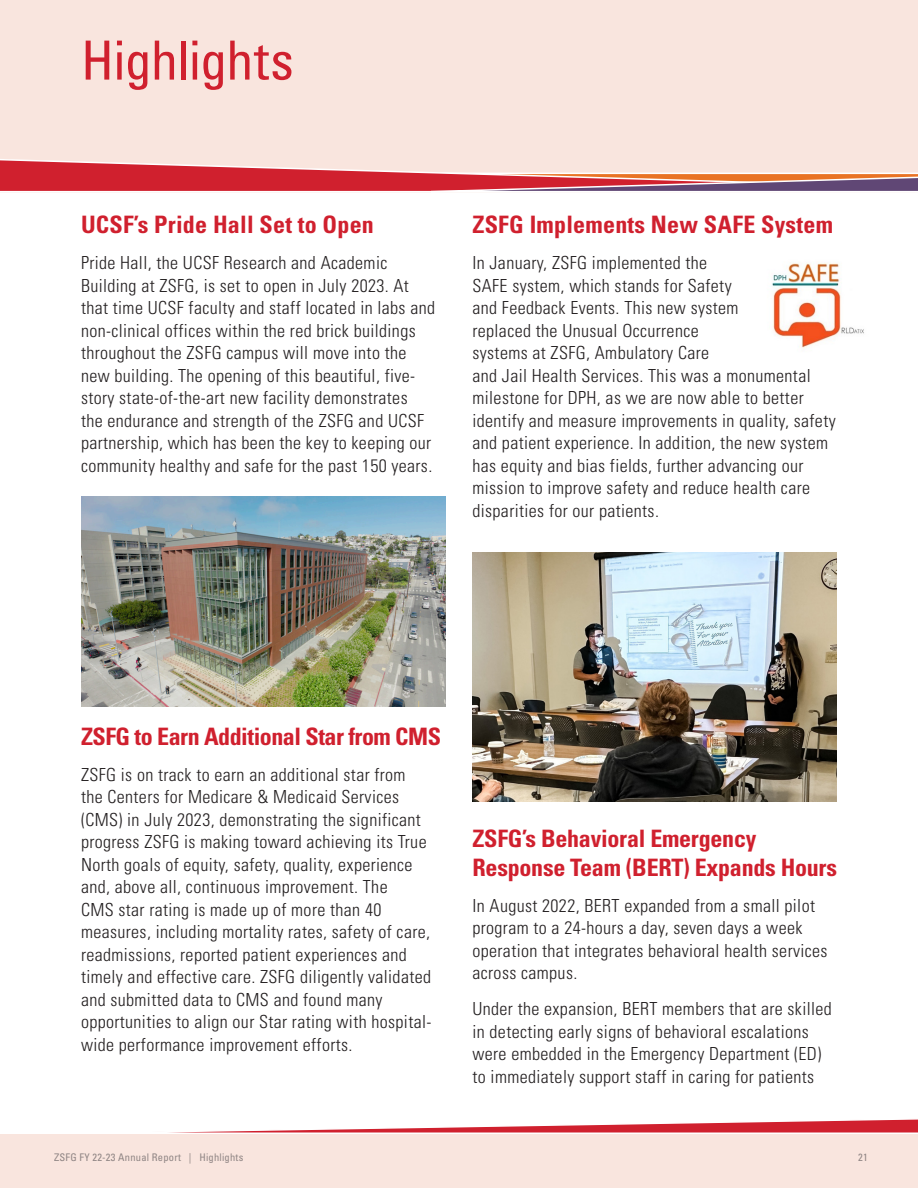
<style>
.page{position:relative;width:918px;height:1188px;background:#fff}
.page>*{position:absolute;margin:0;border:0;box-sizing:border-box;transform-origin:0 0}
.t1{font:condensed 54px "Univers LT Std";letter-spacing:-.01em;color:#d0202e}
.t2{font:700 condensed 24px/28.8px "Univers LT Std";letter-spacing:-.01em;color:#d0202e}
.t3{font:700 condensed 24px "Univers LT Std";letter-spacing:.01em;color:#d0202e}
.t4{font:300 condensed 18px/22.5px "Univers LT Std";letter-spacing:.02em;color:#231f20}
.t5{font:condensed 10.5px "Univers LT Std";letter-spacing:.02em;color:#939598}
</style>
<div class="page">
<div style="left:0;top:1134px;width:918px;height:54px;background:#f9e5de"></div>
<div style="left:0;top:0;width:918px;height:192px;background:#f9e5de"></div>
<svg style="left:169px;top:1119px;width:749px;height:14px"></svg>
<svg style="left:0;top:159px;width:918px;height:34px"></svg>
<img style="left:81px;top:497px;width:365px;height:209px">
<img style="left:472px;top:552px;width:365px;height:250px">
<img style="left:772px;top:263px;width:92px;height:86px">
<h1 class="t1" style="left:81px;top:26px;width:215px">Highlights</h1>
<h3 class="t3" style="left:81px;top:210px;width:294px">UCSF’s Pride Hall Set to Open</h3>
<p class="t4" style="left:81px;top:252px;width:356px">Pride Hall, the UCSF Research and Academic Building at ZSFG, is set to open in July 2023. At that time UCSF faculty and staff located in labs and non-clinical offices within the red brick buildings throughout the ZSFG campus will move into the new building. The opening of this beautiful, five&shy;story state-of-the-art new facility demonstrates<br>the endurance and strength of the ZSFG and UCSF partnership, which has been the key to keeping our community healthy and safe for the past 150 years.</p>
<h3 class="t3" style="left:472px;top:210px;width:362px">ZSFG Implements New SAFE System</h3>
<p class="t4" style="left:472px;top:252px;width:365px">In January, ZSFG implemented the<br>SAFE system, which stands for Safety<br>and Feedback Events. This new system<br>replaced the Unusual Occurrence<br>systems at ZSFG, Ambulatory Care<br>and Jail Health Services. This was a monumental milestone for DPH, as we are now able to better identify and measure improvements in quality, safety and patient experience. In addition, the new system has equity and bias fields, further advancing our mission to improve safety and reduce health care disparities for our patients.</p>
<h3 class="t2" style="left:81px;top:722px;width:362px">ZSFG to Earn Additional Star from CMS</h3>
<p class="t4" style="left:81px;top:763px;width:352px">ZSFG is on track to earn an additional star from the Centers for Medicare &amp; Medicaid Services (CMS) in July 2023, demonstrating the significant progress ZSFG is making toward achieving its True North goals of equity, safety, quality, experience and, above all, continuous improvement. The<br>CMS star rating is made up of more than 40 measures, including mortality rates, safety of care, readmissions, reported patient experiences and timely and effective care. ZSFG diligently validated and submitted data to CMS and found many opportunities to align our Star rating with hospital&shy;wide performance improvement efforts.</p>
<h3 class="t2" style="left:472px;top:824px;width:366px">ZSFG’s Behavioral Emergency<br>Response Team (BERT) Expands Hours</h3>
<p class="t4" style="left:472px;top:894px;width:357px">In August 2022, BERT expanded from a small pilot program to a 24-hours a day, seven days a week operation that integrates behavioral health services across campus.</p>
<p class="t4" style="left:472px;top:998px;width:361px">Under the expansion, BERT members that are skilled in detecting early signs of behavioral escalations were embedded in the Emergency Department (ED) to immediately support staff in caring for patients</p>
<p class="t5" style="left:54px;top:1151px;width:191px">ZSFG FY 22-23 Annual Report | Highlights</p>
<p class="t5" style="left:858px;top:1151px;width:11px">21</p>
</div>
